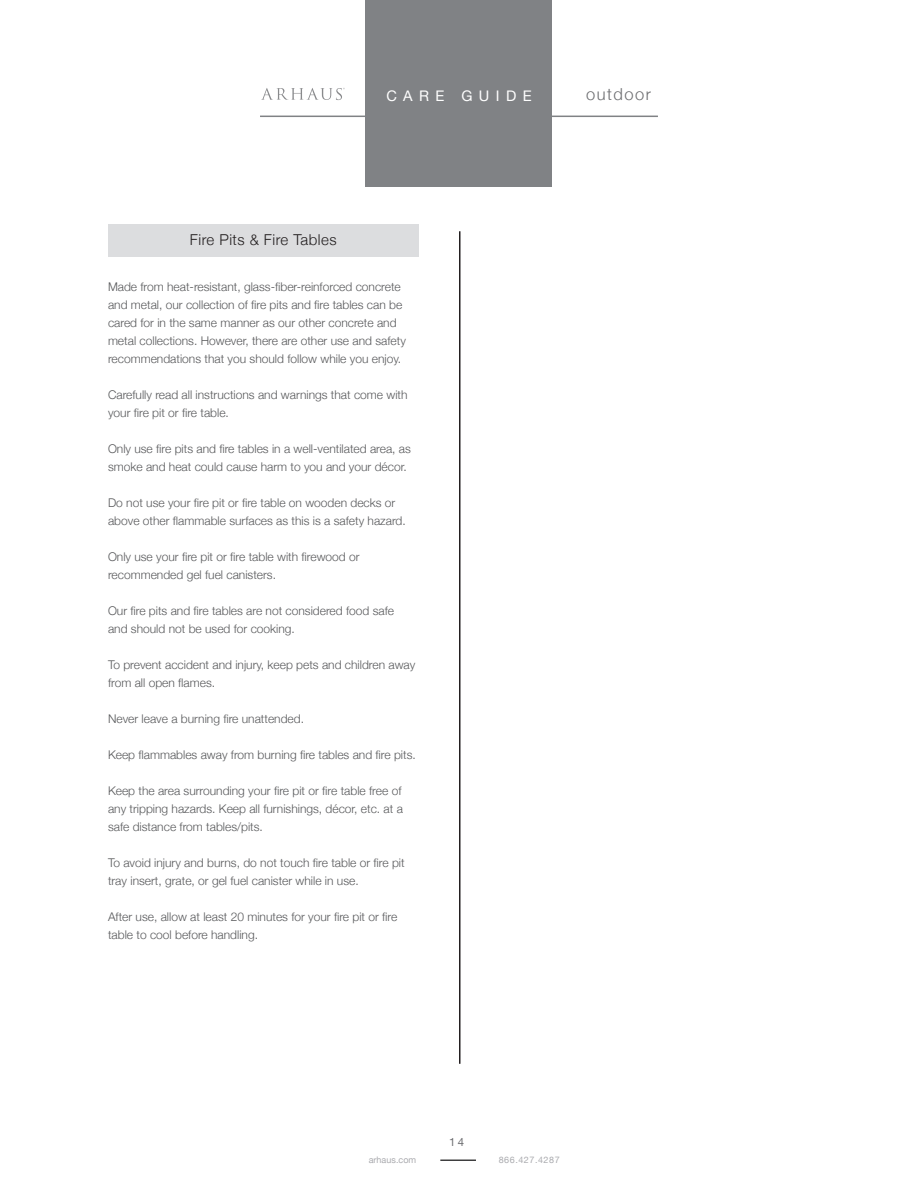
<style>
.page{position:relative;width:918px;height:1188px;background:#fff}
.page>*{position:absolute;margin:0;border:0;box-sizing:border-box;transform-origin:0 0}
.t1{font:300 16.5px "Helvetica Neue";letter-spacing:.09em;color:#6c6d70}
.t2{font:300 15px "Helvetica Neue";letter-spacing:.03em;color:#231f20}
.t3{font:14.55px "Helvetica Neue";letter-spacing:.44em;color:#fff}
.t4{font:300 12px/18px "Helvetica Neue";color:#57585a}
.t5{font:11.4px "Helvetica Neue";color:#6c6d70}
.t6{font:9px "Helvetica Neue";letter-spacing:.06em;color:#aaabaf}
.t7{font:9px "Helvetica Neue";color:#aaabaf}
</style>
<div class="page">
<svg style="left:261px;top:88px;width:84px;height:12px"></svg>
<hr style="left:440px;top:1160px;width:36px;height:1px;background:#3e3e3f">
<div style="left:366px;top:1px;width:186px;height:186px;background:#808285"></div>
<hr style="left:260px;top:116px;width:398px;height:1px;background:#808285">
<div style="left:108px;top:225px;width:310px;height:32px;background:#dcdddf"></div>
<hr style="left:459px;top:231px;width:1px;height:833px;background:#231f20">
<p class="t3" style="left:386px;top:85px;width:147px">CARE GUIDE</p>
<p class="t2" style="left:190px;top:227px;width:148px">Fire Pits &amp; Fire Tables</p>
<p class="t4" style="left:108px;top:277px;width:299px">Made from heat-resistant, glass-fiber-reinforced concrete and metal, our collection of fire pits and fire tables can be cared for in the same manner as our other concrete and metal collections. However, there are other use and safety recommendations that you should follow while you enjoy.</p>
<p class="t4" style="left:108px;top:385px;width:301px">Carefully read all instructions and warnings that come with your fire pit or fire table.</p>
<p class="t4" style="left:108px;top:439px;width:304px">Only use fire pits and fire tables in a well-ventilated area, as smoke and heat could cause harm to you and your décor.</p>
<p class="t4" style="left:108px;top:493px;width:299px">Do not use your fire pit or fire table on wooden decks or above other flammable surfaces as this is a safety hazard.</p>
<p class="t4" style="left:108px;top:547px;width:253px">Only use your fire pit or fire table with firewood or recommended gel fuel canisters.</p>
<p class="t4" style="left:108px;top:601px;width:288px">Our fire pits and fire tables are not considered food safe and should not be used for cooking.</p>
<p class="t4" style="left:108px;top:655px;width:309px">To prevent accident and injury, keep pets and children away from all open flames.</p>
<p class="t4" style="left:108px;top:709px;width:198px">Never leave a burning fire unattended.</p>
<p class="t4" style="left:108px;top:745px;width:309px">Keep flammables away from burning fire tables and fire pits.</p>
<p class="t4" style="left:108px;top:781px;width:296px">Keep the area surrounding your fire pit or fire table free of any tripping hazards. Keep all furnishings, décor, etc. at a safe distance from tables/pits.</p>
<p class="t4" style="left:108px;top:853px;width:298px">To avoid injury and burns, do not touch fire table or fire pit tray insert, grate, or gel fuel canister while in use.</p>
<p class="t4" style="left:108px;top:907px;width:291px">After use, allow at least 20 minutes for your fire pit or fire table to cool before handling.</p>
<p class="t1" style="left:586px;top:80px;width:66px">outdoor</p>
<p class="t5" style="left:449px;top:1134px;width:16px">14</p>
<p class="t7" style="left:369px;top:1153px;width:49px">arhaus.com</p>
<p class="t6" style="left:499px;top:1153px;width:62px">866.427.4287</p>
</div>
